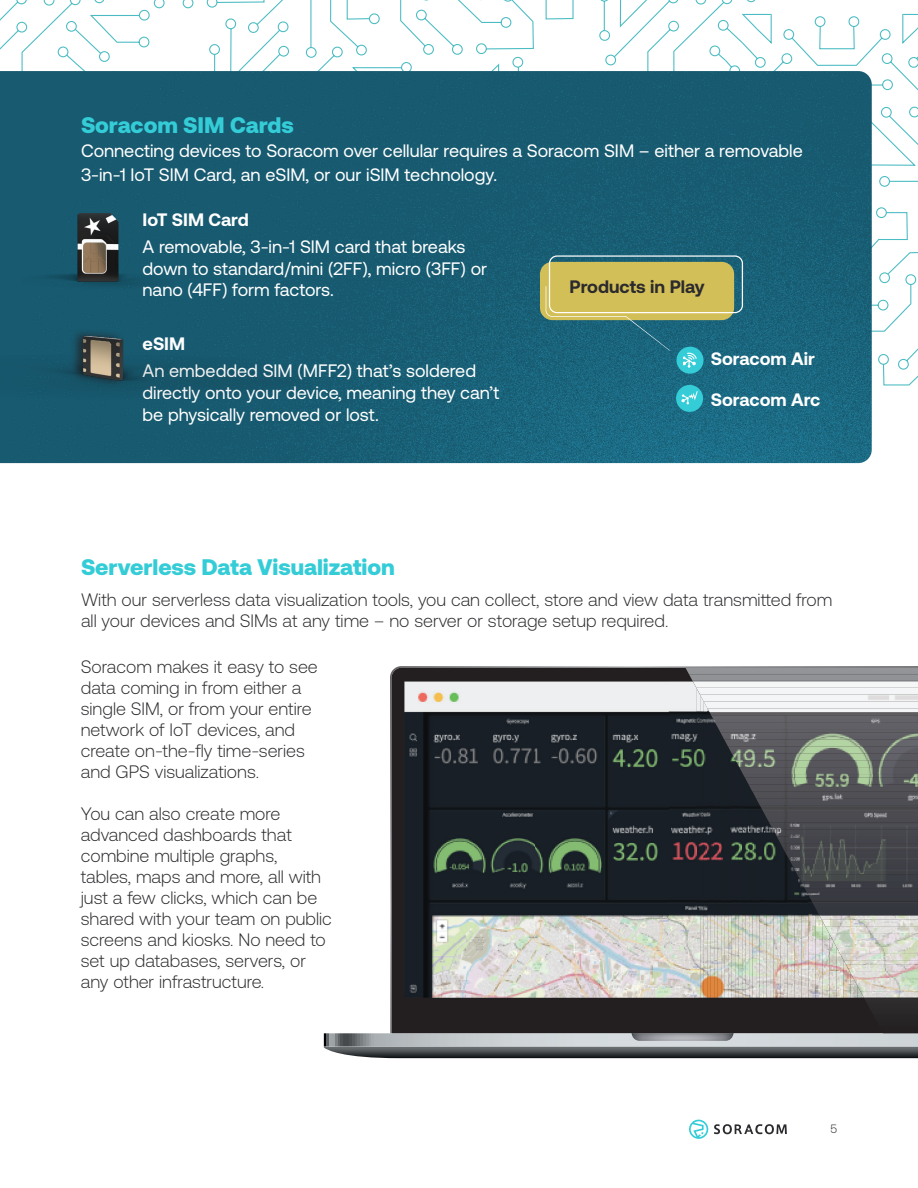
<style>
.page{position:relative;width:918px;height:1188px;background:#fff}
.page>*{position:absolute;margin:0;border:0;box-sizing:border-box;transform-origin:0 0}
.t1{font:900 22.5px "Aeonik";color:#34ccd7}
.t2{font:900 22.5px "Aeonik";color:#34cdd7}
.t3{font:300 18px/21px "Aeonik";color:#2b2a2e}
.t4{font:18px/21.6px "Aeonik";color:#fff}
.t5{font:700 18px "Aeonik";color:#fff}
.t6{font:700 18px "Aeonik";color:#2b2a2e}
.t7{font:300 12px "Aeonik";color:#2b2a2e}
</style>
<div class="page">
<svg style="left:689px;top:1120px;width:19px;height:19px"></svg>
<svg style="left:714px;top:1124px;width:73px;height:10px"></svg>
<svg style="left:0;top:0;width:786px;height:71px"></svg>
<svg style="left:837px;top:13px;width:81px;height:373px"></svg>
<img style="left:0;top:24px;width:224px;height:440px">
<img style="left:0;top:71px;width:872px;height:392px">
<div style="left:391px;top:668px;width:294px;height:365px;background:#231f20"></div>
<img style="left:403px;top:681px;width:266px;height:262px">
<img style="left:669px;top:681px;width:16px;height:318px">
<img style="left:403px;top:943px;width:266px;height:56px">
<svg style="left:685px;top:675px;width:194px;height:358px;background:#363435"></svg>
<svg style="left:324px;top:1033px;width:594px;height:25px;background:#888d90"></svg>
<img style="left:693px;top:688px;width:168px;height:311px">
<img style="left:685px;top:668px;width:233px;height:7px">
<img style="left:689px;top:674px;width:229px;height:7px">
<img style="left:864px;top:999px;width:54px;height:3px">
<img style="left:866px;top:1002px;width:52px;height:7px">
<img style="left:870px;top:1009px;width:48px;height:7px">
<img style="left:874px;top:1016px;width:44px;height:7px">
<img style="left:877px;top:1023px;width:41px;height:3px">
<img style="left:879px;top:1026px;width:39px;height:7px">
<img style="left:883px;top:1033px;width:35px;height:1px">
<img style="left:693px;top:681px;width:225px;height:7px">
<img style="left:696px;top:688px;width:222px;height:7px">
<img style="left:700px;top:695px;width:218px;height:7px">
<img style="left:704px;top:701px;width:214px;height:8px">
<img style="left:708px;top:708px;width:210px;height:7px">
<img style="left:711px;top:715px;width:207px;height:7px">
<img style="left:715px;top:722px;width:203px;height:7px">
<img style="left:719px;top:729px;width:199px;height:11px">
<img style="left:724px;top:740px;width:194px;height:7px">
<img style="left:728px;top:746px;width:190px;height:7px">
<img style="left:732px;top:753px;width:186px;height:7px">
<img style="left:735px;top:760px;width:183px;height:7px">
<img style="left:739px;top:767px;width:179px;height:7px">
<img style="left:743px;top:774px;width:175px;height:4px">
<img style="left:745px;top:777px;width:173px;height:8px">
<img style="left:749px;top:784px;width:169px;height:7px">
<img style="left:752px;top:791px;width:166px;height:7px">
<img style="left:756px;top:798px;width:162px;height:7px">
<img style="left:760px;top:805px;width:158px;height:7px">
<img style="left:764px;top:812px;width:154px;height:7px">
<img style="left:767px;top:819px;width:151px;height:4px">
<img style="left:769px;top:822px;width:149px;height:8px">
<img style="left:773px;top:829px;width:145px;height:7px">
<img style="left:777px;top:836px;width:141px;height:7px">
<img style="left:780px;top:843px;width:138px;height:7px">
<img style="left:784px;top:850px;width:134px;height:7px">
<img style="left:788px;top:857px;width:130px;height:7px">
<img style="left:792px;top:864px;width:126px;height:7px">
<img style="left:795px;top:871px;width:123px;height:3px">
<img style="left:797px;top:874px;width:121px;height:7px">
<img style="left:801px;top:881px;width:117px;height:7px">
<img style="left:805px;top:888px;width:113px;height:7px">
<img style="left:808px;top:895px;width:110px;height:7px">
<img style="left:812px;top:902px;width:106px;height:7px">
<img style="left:816px;top:909px;width:102px;height:7px">
<img style="left:820px;top:916px;width:98px;height:10px">
<img style="left:825px;top:926px;width:93px;height:7px">
<img style="left:829px;top:933px;width:89px;height:7px">
<img style="left:833px;top:940px;width:85px;height:7px">
<img style="left:836px;top:947px;width:82px;height:7px">
<img style="left:840px;top:954px;width:78px;height:7px">
<img style="left:844px;top:961px;width:74px;height:3px">
<img style="left:846px;top:964px;width:72px;height:7px">
<img style="left:849px;top:971px;width:69px;height:7px">
<img style="left:853px;top:978px;width:65px;height:7px">
<img style="left:857px;top:985px;width:61px;height:7px">
<img style="left:861px;top:992px;width:57px;height:7px">
<div style="left:540px;top:262px;width:194px;height:58px;background:#d3bf57;border-radius:12px"></div>
<img style="left:0;top:316px;width:318px;height:97px">
<img style="left:22px;top:209px;width:152px;height:84px">
<div style="left:677px;top:347px;width:27px;height:27px;background:#34cdd7;border-radius:50%"></div>
<div style="left:676px;top:385px;width:27px;height:27px;background:#34cdd7;border-radius:50%"></div>
<svg style="left:546px;top:255px;width:197px;height:113px"></svg>
<svg style="left:681px;top:391px;width:17px;height:13px"></svg>
<p class="t2" style="left:81px;top:112px;width:214px">Soracom SIM Cards</p>
<p class="t4" style="left:81px;top:138px;width:723px;line-height:24px">Connecting devices to Soracom over cellular requires a Soracom SIM – either a removable<br>3-in-1 IoT SIM Card, an eSIM, or our iSIM technology.</p>
<p class="t5" style="left:143px;top:210px;width:108px">IoT SIM Card</p>
<p class="t4" style="left:143px;top:236px;width:346px">A removable, 3-in-1 SIM card that breaks down to standard/mini (2FF), micro (3FF) or nano (4FF) form factors.</p>
<p class="t5" style="left:143px;top:334px;width:44px">eSIM</p>
<p class="t4" style="left:143px;top:360px;width:358px">An embedded SIM (MFF2) that’s soldered directly onto your device, meaning they can’t be physically removed or lost.</p>
<p class="t6" style="left:570px;top:277px;width:137px">Products in Play</p>
<p class="t5" style="left:711px;top:349px;width:105px">Soracom Air</p>
<p class="t5" style="left:711px;top:390px;width:111px">Soracom Arc</p>
<p class="t1" style="left:81px;top:554px;width:315px">Serverless Data Visualization</p>
<p class="t3" style="left:81px;top:589px;width:753px">With our serverless data visualization tools, you can collect, store and view data transmitted from all your devices and SIMs at any time – no server or storage setup required.</p>
<p class="t3" style="left:81px;top:656px;width:239px">Soracom makes it easy to see data coming in from either a single SIM, or from your entire network of IoT devices, and create on-the-fly time-series and GPS visualizations.</p>
<p class="t3" style="left:81px;top:803px;width:253px">You can also create more advanced dashboards that combine multiple graphs, tables, maps and more, all with just a few clicks, which can be shared with your team on public screens and kiosks. No need to set up databases, servers, or any other infrastructure.</p>
<p class="t7" style="left:830px;top:1122px;width:8px">5</p>
</div>
